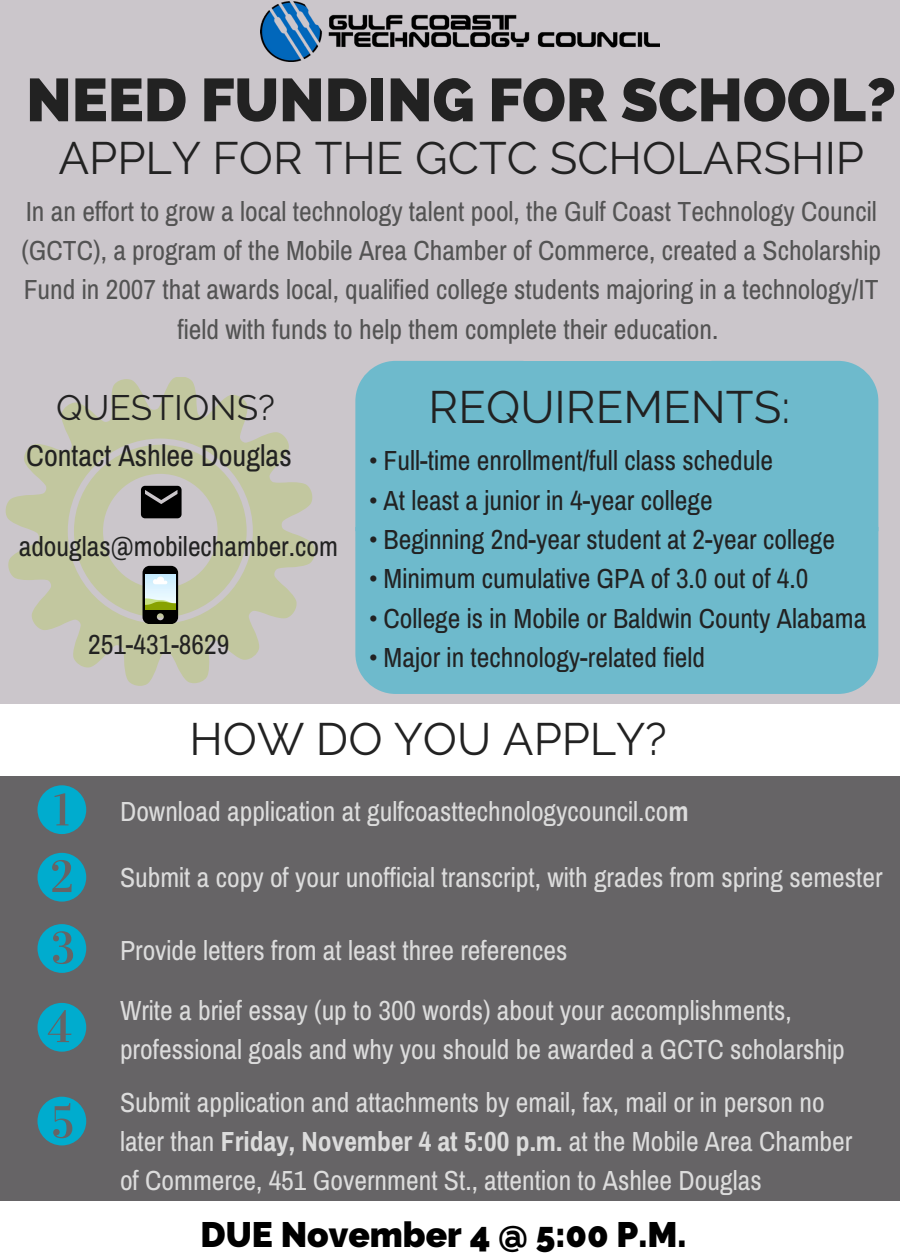
<style>
.page{position:relative;width:900px;height:1258px;background:#cbc6cb}
.page>*{position:absolute;margin:0;border:0;box-sizing:border-box;transform-origin:0 0}
.t1{font:800 60.5px "Raleway";color:#222}
.t2{font:45.25px "Raleway";color:#222}
.t3{font:800 35.25px "Raleway";color:#000}
.t4{font:35.25px "Raleway";color:#222}
.t5{font:30.25px "Archivo Narrow";color:#222}
.t6{font:27.75px/39.5px "Archivo Narrow";color:#dcdcdc}
.t7{font:27.75px/39.5px "Archivo Narrow";color:#535353;text-align:center}
.t8{font:27.75px "Archivo Narrow";color:#222}
.s1{font-weight:700}
</style>
<div class="page">
<div style="left:518px;top:361px;width:197px;height:170px;background:#6ebacc"></div>
<div style="left:355px;top:361px;width:166px;height:333px;background:#6ebacc"></div>
<div style="left:521px;top:527px;width:194px;height:167px;background:#6ebacc"></div>
<div style="left:715px;top:361px;width:163px;height:333px;background:#6ebacc"></div>
<svg style="left:6px;top:378px;width:309px;height:307px"></svg>
<svg style="left:74px;top:445px;width:173px;height:179px"></svg>
<img style="left:146px;top:574px;width:29px;height:36px">
<div style="left:0;top:762px;width:899px;height:496px;background:#666466"></div>
<div style="left:0;top:704px;width:900px;height:72px;background:#fff"></div>
<svg style="left:38px;top:785px;width:48px;height:49px"></svg>
<svg style="left:38px;top:852px;width:48px;height:49px"></svg>
<svg style="left:38px;top:924px;width:48px;height:48px"></svg>
<svg style="left:38px;top:1003px;width:48px;height:48px"></svg>
<svg style="left:38px;top:1096px;width:48px;height:49px"></svg>
<div style="left:0;top:1201px;width:900px;height:57px;background:#fff"></div>
<img style="left:261px;top:1px;width:399px;height:60px">
<h1 class="t1" style="left:26px;top:64px;width:872px">NEED FUNDING FOR SCHOOL?</h1>
<h2 class="t2" style="left:59px;top:131px;width:807px">APPLY FOR THE GCTC SCHOLARSHIP</h2>
<p class="t7" style="left:21px;top:191px;width:861px">In an effort to grow a local technology talent pool, the Gulf Coast Technology Council (GCTC), a program of the Mobile Area Chamber of Commerce, created a Scholarship Fund in 2007 that awards local, qualified college students majoring in a technology/IT field with funds to help them complete their education.</p>
<p class="t4" style="left:56px;top:386px;width:220px">QUESTIONS?</p>
<p class="t5" style="left:26px;top:438px;width:267px">Contact Ashlee Douglas</p>
<p class="t8" style="left:19px;top:530px;width:321px">adouglas@mobilechamber.com</p>
<p class="t8" style="left:88px;top:628px;width:143px">251-431-8629</p>
<h2 class="t2" style="left:429px;top:381px;width:363px">REQUIREMENTS:</h2>
<p class="t8" style="left:369px;top:444px;width:405px">• Full-time enrollment/full class schedule</p>
<p class="t8" style="left:369px;top:483px;width:345px">• At least a junior in 4-year college</p>
<p class="t8" style="left:369px;top:523px;width:467px">• Beginning 2nd-year student at 2-year college</p>
<p class="t8" style="left:369px;top:562px;width:441px">• Minimum cumulative GPA of 3.0 out of 4.0</p>
<p class="t8" style="left:369px;top:602px;width:499px">• College is in Mobile or Baldwin County Alabama</p>
<p class="t8" style="left:369px;top:641px;width:337px">• Major in technology-related field</p>
<h2 class="t2" style="left:189px;top:712px;width:479px">HOW DO YOU APPLY?</h2>
<p class="t6" style="left:120px;top:791px;width:570px">Download application at gulfcoasttechnologycouncil.co<span class="s1">m</span></p>
<p class="t6" style="left:120px;top:856px;width:764px">Submit a copy of your unofficial transcript, with grades from spring semester</p>
<p class="t6" style="left:120px;top:930px;width:449px">Provide letters from at least three references</p>
<p class="t6" style="left:120px;top:990px;width:726px">Write a brief essay (up to 300 words) about your accomplishments, professional goals and why you should be awarded a GCTC scholarship</p>
<p class="t6" style="left:120px;top:1081px;width:734px">Submit application and attachments by email, fax, mail or in person no later than <span class="s1">Friday, November 4 at 5:00 p.m.</span> at the Mobile Area Chamber of Commerce, 451 Government St., attention to Ashlee Douglas</p>
<p class="t3" style="left:201px;top:1213px;width:487px">DUE November 4 @ 5:00 P.M.</p>
</div>
